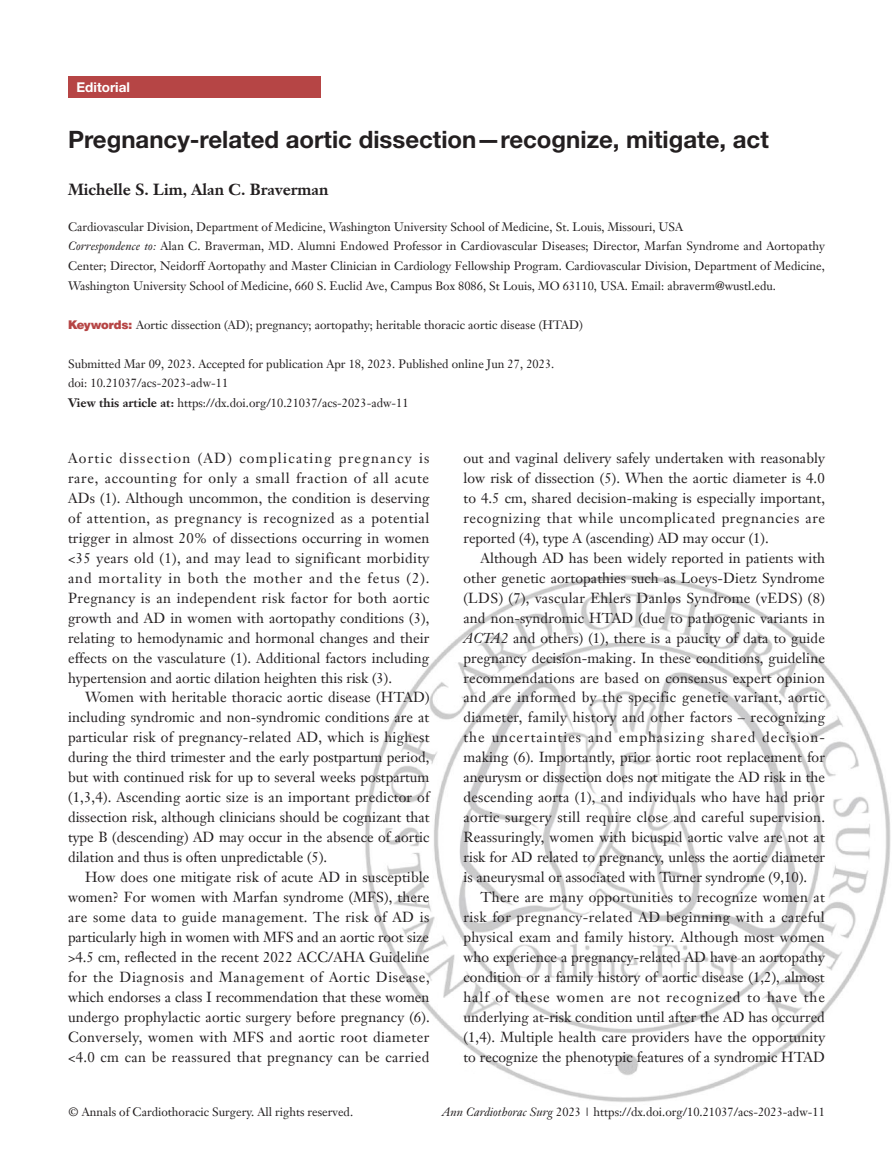
<style>
.page{position:relative;width:893px;height:1170px;background:#fff}
.page>*{position:absolute;margin:0;border:0;box-sizing:border-box;transform-origin:0 0}
.A-Wenti{font:700 24px "Helvetica Neue LT Pro";color:#231f20}
.A-Zuozhe{font:700 15.75px "Janson Text LT";color:#231f20}
.t1{font:14.25px/20px "Janson Text LT";color:#231f20;text-align:justify}
.t2{font:700 13.5px "Helvetica Neue LT Pro";color:#fff}
.A-Correspondence_to{font:12px/19.5px "Janson Text LT";color:#231f20;text-align:justify}
.A-Danwei{font:12px "Janson Text LT";color:#231f20}
.A-Keywords{font:12px "Janson Text LT";color:#231f20}
.A-time{font:12px "Janson Text LT";color:#231f20}
.A-View_this_article{font:12px "Janson Text LT";color:#231f20}
.A-doi{font:12px "Janson Text LT";color:#231f20}
.s1{font-style:italic}
.s2{font-family:"Helvetica AME";color:#b64545}
.s3{font-weight:700}
</style>
<div class="page">
<img style="left:365px;top:575px;width:526px;height:527px">
<div style="left:68px;top:77px;width:252px;height:21px;background:#b64545"></div>
<p class="t2" style="left:77px;top:79px;width:55px">Editorial</p>
<p class="A-Wenti" style="left:68px;top:124px;width:702px">Pregnancy-related aortic dissection—recognize, mitigate, act</p>
<p class="A-Zuozhe" style="left:68px;top:179px;width:262px">Michelle S. Lim, Alan C. Braverman</p>
<p class="A-Danwei" style="left:68px;top:219px;width:617px">Cardiovascular Division, Department of Medicine, Washington University School of Medicine, St. Louis, Missouri, USA</p>
<p class="A-Correspondence_to" style="left:68px;top:236px;width:758px"><span class="s1">Correspondence to:</span> Alan C. Braverman, MD. Alumni Endowed Professor in Cardiovascular Diseases; Director, Marfan Syndrome and Aortopathy Center; Director, Neidorff Aortopathy and Master Clinician in Cardiology Fellowship Program. Cardiovascular Division, Department of Medicine, Washington University School of Medicine, 660 S. Euclid Ave, Campus Box 8086, St Louis, MO 63110, USA. Email: abraverm@wustl.edu.</p>
<p class="A-Keywords" style="left:68px;top:317px;width:516px"><span class="s2">Keywords:</span> Aortic dissection (AD); pregnancy; aortopathy; heritable thoracic aortic disease (HTAD)</p>
<p class="A-time" style="left:68px;top:356px;width:488px">Submitted Mar 09, 2023. Accepted for publication Apr 18, 2023. Published online Jun 27, 2023.</p>
<p class="A-doi" style="left:68px;top:375px;width:162px">doi: 10.21037/acs-2023-adw-11</p>
<p class="A-View_this_article" style="left:68px;top:395px;width:342px"><span class="s3">View this article at:</span> https://dx.doi.org/10.21037/acs-2023-adw-11</p>
<p class="t1" style="left:68px;top:448px;width:363px">Aortic dissection (AD) complicating pregnancy is rare, accounting for only a small fraction of all acute ADs (1). Although uncommon, the condition is deserving of attention, as pregnancy is recognized as a potential trigger in almost 20% of dissections occurring in women &lt;35 years old (1), and may lead to significant morbidity and mortality in both the mother and the fetus (2).<br>Pregnancy is an independent risk factor for both aortic growth and AD in women with aortopathy conditions (3), relating to hemodynamic and hormonal changes and their effects on the vasculature (1). Additional factors including hypertension and aortic dilation heighten this risk (3).</p>
<p class="t1" style="left:68px;top:687px;width:363px;text-indent:17px">Women with heritable thoracic aortic disease (HTAD) including syndromic and non-syndromic conditions are at particular risk of pregnancy-related AD, which is highest during the third trimester and the early postpartum period, but with continued risk for up to several weeks postpartum (1,3,4). Ascending aortic size is an important predictor of dissection risk, although clinicians should be cognizant that type B (descending) AD may occur in the absence of aortic dilation and thus is often unpredictable (5).</p>
<p class="t1" style="left:68px;top:866px;width:363px;text-indent:17px">How does one mitigate risk of acute AD in susceptible women? For women with Marfan syndrome (MFS), there are some data to guide management. The risk of AD is particularly high in women with MFS and an aortic root size &gt;4.5 cm, reflected in the recent 2022 ACC/AHA Guideline for the Diagnosis and Management of Aortic Disease, which endorses a class I recommendation that these women undergo prophylactic aortic surgery before pregnancy (6).<br>Conversely, women with MFS and aortic root diameter &lt;4.0 cm can be reassured that pregnancy can be carried</p>
<p class="t1" style="left:463px;top:448px;width:363px">out and vaginal delivery safely undertaken with reasonably low risk of dissection (5). When the aortic diameter is 4.0 to 4.5 cm, shared decision-making is especially important, recognizing that while uncomplicated pregnancies are reported (4), type A (ascending) AD may occur (1).</p>
<p class="t1" style="left:463px;top:547px;width:363px;text-indent:17px">Although AD has been widely reported in patients with other genetic aortopathies such as Loeys-Dietz Syndrome (LDS) (7), vascular Ehlers Danlos Syndrome (vEDS) (8) and non-syndromic HTAD (due to pathogenic variants in <span class="s1">ACTA2</span> and others) (1), there is a paucity of data to guide pregnancy decision-making. In these conditions, guideline recommendations are based on consensus expert opinion and are informed by the specific genetic variant, aortic diameter, family history and other factors – recognizing the uncertainties and emphasizing shared decision&shy;making (6). Importantly, prior aortic root replacement for aneurysm or dissection does not mitigate the AD risk in the descending aorta (1), and individuals who have had prior aortic surgery still require close and careful supervision.<br>Reassuringly, women with bicuspid aortic valve are not at risk for AD related to pregnancy, unless the aortic diameter is aneurysmal or associated with Turner syndrome (9,10).</p>
<p class="t1" style="left:463px;top:886px;width:363px;text-indent:17px">There are many opportunities to recognize women at risk for pregnancy-related AD beginning with a careful physical exam and family history. Although most women who experience a pregnancy-related AD have an aortopathy condition or a family history of aortic disease (1,2), almost half of these women are not recognized to have the underlying at-risk condition until after the AD has occurred (1,4). Multiple health care providers have the opportunity to recognize the phenotypic features of a syndromic HTAD</p>
<p class="A-Correspondence_to" style="left:69px;top:1102px;width:286px">© Annals of Cardiothoracic Surgery. All rights reserved.</p>
<p class="A-Correspondence_to" style="left:442px;top:1102px;width:384px"><span class="s1">Ann Cardiothorac Surg</span> 2023 | https://dx.doi.org/10.21037/acs-2023-adw-11</p>
</div>
